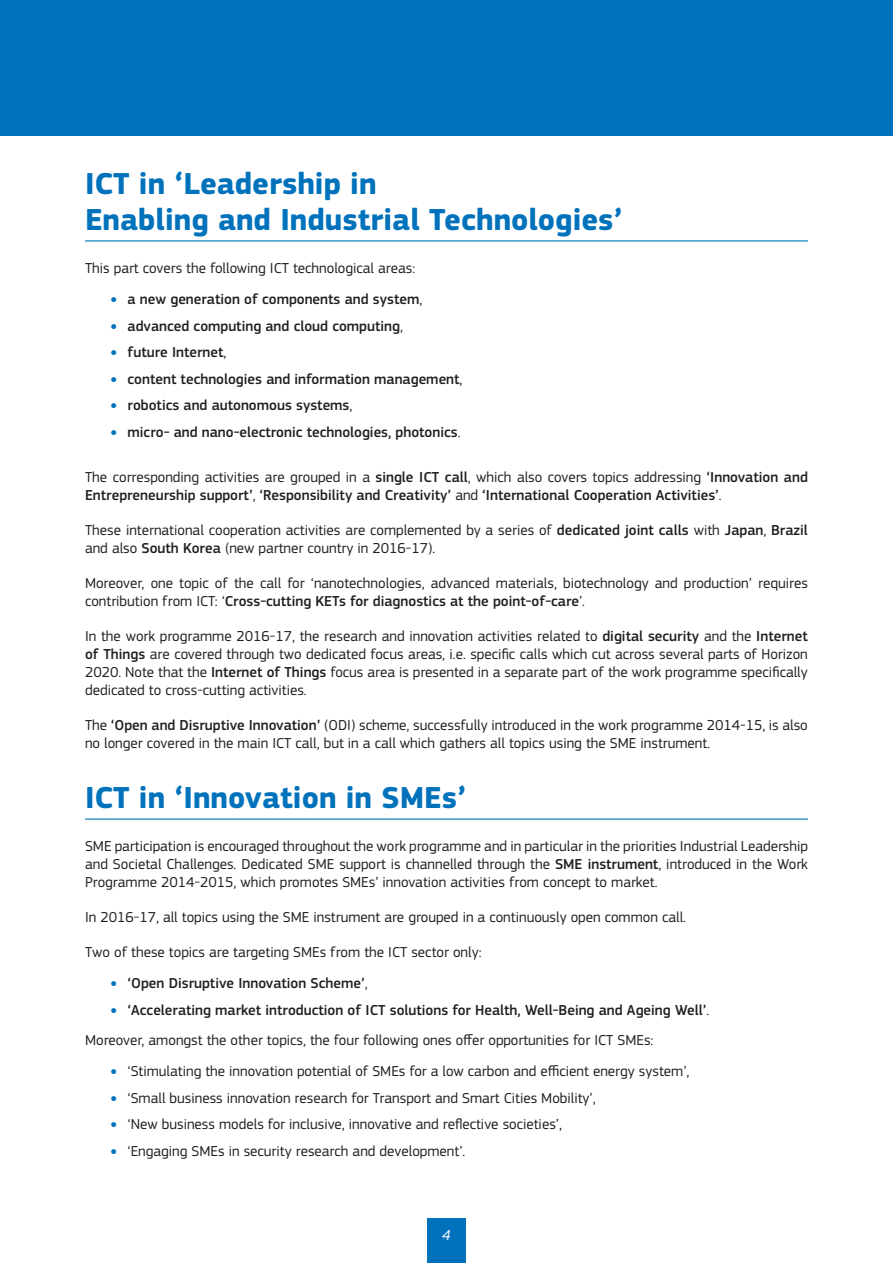
<style>
.page{position:relative;width:893px;height:1263px;background:#fff}
.page>*{position:absolute;margin:0;border:0;box-sizing:border-box;transform-origin:0 0}
.t1{font:700 31.5px/36px "EC Square Sans Pro";color:#0072bc}
.t2{font:15px/18px "EC Square Sans Pro";color:#231f20}
.t3{font:500 15px/18px "EC Square Sans Pro";color:#231f20}
.t4{font:italic 15px "EC Square Sans Pro";color:#fff}
.s1{font-weight:900;color:#0072bc}
.s2{font-weight:400}
.s3{font-weight:500}
</style>
<div class="page">
<div style="left:0;top:0;width:893px;height:136px;background:#0072bc"></div>
<div style="left:427px;top:1218px;width:39px;height:45px;background:#0072bc"></div>
<hr style="left:85px;top:240px;width:723px;height:1px;background:#0072bc">
<hr style="left:85px;top:818px;width:723px;height:2px;background:#0072bc">
<h1 class="t1" style="left:85px;top:166px;width:539px">ICT in ‘Leadership in<br>Enabling and Industrial Technologies’</h1>
<p class="t2" style="left:85px;top:259px;width:332px">This part covers the following ICT technological areas:</p>
<p class="t3" style="left:111px;top:290px;width:313px"><span class="s1">•</span> a new generation of components and system<span class="s2">,</span></p>
<p class="t3" style="left:111px;top:317px;width:294px"><span class="s1">•</span> advanced computing and cloud computing<span class="s2">,</span></p>
<p class="t3" style="left:111px;top:343px;width:117px"><span class="s1">•</span> future Internet<span class="s2">,</span></p>
<p class="t3" style="left:111px;top:370px;width:353px"><span class="s1">•</span> content technologies and information management<span class="s2">,</span></p>
<p class="t3" style="left:111px;top:396px;width:243px"><span class="s1">•</span> robotics and autonomous systems<span class="s2">,</span></p>
<p class="t3" style="left:111px;top:423px;width:351px"><span class="s1">•</span> micro- and nano-electronic technologies, photonics<span class="s2">.</span></p>
<p class="t3" style="left:85px;top:469px;width:724px"><span class="s2">The corresponding activities are grouped in a</span> single ICT call<span class="s2">, which also covers topics addressing</span> ‘Innovation and<br>Entrepreneurship support’<span class="s2">,</span> ‘Responsibility and Creativity’ <span class="s2">and</span> ‘International Cooperation Activities’<span class="s2">.</span></p>
<p class="t2" style="left:85px;top:521px;width:724px">These international cooperation activities are complemented by a series of <span class="s3">dedicated joint calls</span> with <span class="s3">Japan</span>, <span class="s3">Brazil </span>and also <span class="s3">South Korea</span> (new partner country in 2016-17).</p>
<p class="t2" style="left:85px;top:574px;width:724px">Moreover, one topic of the call for ‘nanotechnologies, advanced materials, biotechnology and production’ requires contribution from ICT: ‘<span class="s3">Cross-cutting KETs for diagnostics at the point-of-care</span>’.</p>
<p class="t2" style="left:85px;top:627px;width:724px;text-align:justify">In the work programme 2016-17, the research and innovation activities related to <span class="s3">digital security</span> and the <span class="s3">Internet of Things</span> are covered through two dedicated focus areas, i.e. specific calls which cut across several parts of Horizon 2020. Note that the <span class="s3">Internet of Things</span> focus area is presented in a separate part of the work programme specifically dedicated to cross-cutting activities.</p>
<p class="t2" style="left:85px;top:716px;width:724px">The <span class="s3">‘Open and Disruptive Innovation’</span> (ODI) scheme, successfully introduced in the work programme 2014-15, is also no longer covered in the main ICT call, but in a call which gathers all topics using the SME instrument.</p>
<h1 class="t1" style="left:85px;top:780px;width:383px">ICT in ‘Innovation in SMEs’</h1>
<p class="t2" style="left:85px;top:837px;width:724px;text-align:justify">SME participation is encouraged throughout the work programme and in particular in the priorities Industrial Leadership and Societal Challenges. Dedicated SME support is channelled through the <span class="s3">SME instrument</span>, introduced in the Work Programme 2014-2015, which promotes SMEs’ innovation activities from concept to market.</p>
<p class="t2" style="left:85px;top:908px;width:602px">In 2016-17, all topics using the SME instrument are grouped in a continuously open common call.</p>
<p class="t2" style="left:85px;top:943px;width:398px">Two of these topics are targeting SMEs from the ICT sector only:</p>
<p class="t3" style="left:111px;top:974px;width:259px"><span class="s1">•</span> ‘Open Disruptive Innovation Scheme’<span class="s2">,</span></p>
<p class="t2" style="left:85px;top:994px;width:626px;line-height:30.8px;text-indent:26px"><span class="s1">•</span> <span class="s3">‘Accelerating market introduction of ICT solutions for Health, Well-Being and Ageing Well’</span>.<br>Moreover, amongst the other topics, the four following ones offer opportunities for ICT SMEs:</p>
<p class="t2" style="left:111px;top:1062px;width:580px"><span class="s1">•</span> ‘Stimulating the innovation potential of SMEs for a low carbon and efficient energy system’,</p>
<p class="t2" style="left:111px;top:1089px;width:487px"><span class="s1">•</span> ‘Small business innovation research for Transport and Smart Cities Mobility’,</p>
<p class="t2" style="left:111px;top:1115px;width:453px"><span class="s1">•</span> ‘New business models for inclusive, innovative and reflective societies’,</p>
<p class="t2" style="left:111px;top:1142px;width:356px"><span class="s1">•</span> ‘Engaging SMEs in security research and development’.</p>
<p class="t4" style="left:442px;top:1227px;width:10px">4</p>
</div>
